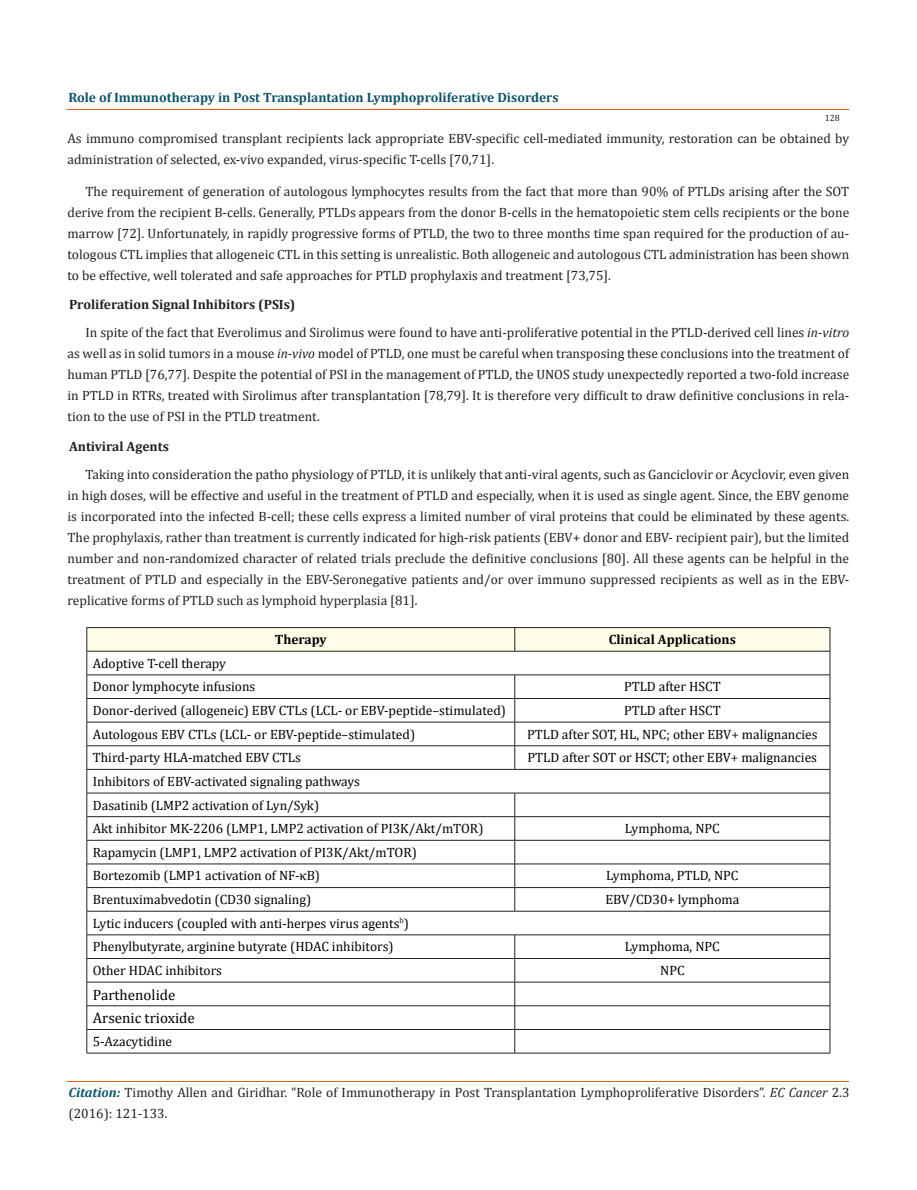
<style>
.page{position:relative;width:917px;height:1190px;background:#fff}
.page>*{position:absolute;margin:0;border:0;box-sizing:border-box;transform-origin:0 0}
.t1{font:15px/23.7px "Cambria";color:#000}
.t2{font:13.5px/21px "Cambria";color:#231f20}
.t3{font:13.5px/23.7px "Cambria";color:#000}
.t4{font:700 13.5px "Cambria";color:#0e546a}
.t5{font:700 13.5px "Cambria";color:#000}
.t6{font:700 13.5px "Cambria";color:#231f20}
.t7{font:9px "Cambria";color:#231f20}
.s1{font-weight:700}
.s2{font-style:italic}
.s3{color:#231f20}
.s4{font-weight:700;font-style:italic;color:#0e546a}
</style>
<div class="page">
<hr style="left:68px;top:109px;width:781px;height:1px;background:#e05d1a">
<hr style="left:68px;top:1081px;width:781px;height:1px;background:#e05d1a">
<svg style="left:87px;top:627px;width:743px;height:425px"></svg>
<hr style="left:87px;top:1052px;width:427px;height:1px;background:#231f20">
<hr style="left:514px;top:1052px;width:316px;height:1px;background:#231f20">
<p class="t4" style="left:68px;top:88px;width:492px">Role of Immunotherapy in Post Transplantation Lymphoproliferative Disorders</p>
<p class="t7" style="left:824px;top:112px;width:16px">128</p>
<p class="t2" style="left:68px;top:127px;width:783px">As immuno compromised transplant recipients lack appropriate EBV-specific cell-mediated immunity, restoration can be obtained by administration of selected, ex-vivo expanded, virus-specific T-cells [70,71].</p>
<p class="t2" style="left:68px;top:181px;width:783px;text-align:justify;text-indent:18px">The requirement of generation of autologous lymphocytes results from the fact that more than 90% of PTLDs arising after the SOT derive from the recipient B-cells. Generally, PTLDs appears from the donor B-cells in the hematopoietic stem cells recipients or the bone marrow [72]. Unfortunately, in rapidly progressive forms of PTLD, the two to three months time span required for the production of au&shy;tologous CTL implies that allogeneic CTL in this setting is unrealistic. Both allogeneic and autologous CTL administration has been shown to be effective, well tolerated and safe approaches for PTLD prophylaxis and treatment [73,75].</p>
<p class="t2" style="left:85px;top:290px;width:765px;line-height:28px;text-indent:-16px"><span class="s1">Proliferation Signal Inhibitors (PSIs)<br></span>In spite of the fact that Everolimus and Sirolimus were found to have anti-proliferative potential in the PTLD-derived cell lines <span class="s2">in-vitro</span></p>
<p class="t2" style="left:68px;top:343px;width:783px;text-align:justify">as well as in solid tumors in a mouse <span class="s2">in-vivo</span> model of PTLD, one must be careful when transposing these conclusions into the treatment of human PTLD [76,77]. Despite the potential of PSI in the management of PTLD, the UNOS study unexpectedly reported a two-fold increase in PTLD in RTRs, treated with Sirolimus after transplantation [78,79]. It is therefore very difficult to draw definitive conclusions in rela&shy;tion to the use of PSI in the PTLD treatment.</p>
<p class="t6" style="left:69px;top:436px;width:101px">Antiviral Agents</p>
<p class="t2" style="left:68px;top:464px;width:783px;text-align:justify;text-indent:18px">Taking into consideration the patho physiology of PTLD, it is unlikely that anti-viral agents, such as Ganciclovir or Acyclovir, even given in high doses, will be effective and useful in the treatment of PTLD and especially, when it is used as single agent. Since, the EBV genome is incorporated into the infected B-cell; these cells express a limited number of viral proteins that could be eliminated by these agents.<br>The prophylaxis, rather than treatment is currently indicated for high-risk patients (EBV+ donor and EBV- recipient pair), but the limited number and non-randomized character of related trials preclude the definitive conclusions [80]. All these agents can be helpful in the treatment of PTLD and especially in the EBV-Seronegative patients and/or over immuno suppressed recipients as well as in the EBV&shy;replicative forms of PTLD such as lymphoid hyperplasia [81].</p>
<p class="t5" style="left:275px;top:630px;width:54px">Therapy</p>
<p class="t5" style="left:608px;top:630px;width:129px">Clinical Applications</p>
<p class="t3" style="left:93px;top:651px;width:164px">Adoptive T-cell therapy<br>Donor lymphocyte infusions</p>
<p class="t3" style="left:624px;top:675px;width:98px">PTLD after HSCT</p>
<p class="t3" style="left:93px;top:698px;width:415px">Donor-derived (allogeneic) EBV CTLs (LCL- or EBV-peptide–stimulated)</p>
<p class="t3" style="left:624px;top:698px;width:98px">PTLD after HSCT</p>
<p class="t3" style="left:93px;top:722px;width:324px">Autologous EBV CTLs (LCL- or EBV-peptide–stimulated)</p>
<p class="t3" style="left:527px;top:722px;width:292px">PTLD after SOT, HL, NPC; other EBV<span class="s3">+</span> malignancies</p>
<p class="t3" style="left:93px;top:745px;width:210px">Third-party HLA-matched EBV CTLs</p>
<p class="t3" style="left:527px;top:745px;width:291px">PTLD after SOT or HSCT; other EBV<span class="s3">+</span> malignancies</p>
<p class="t3" style="left:93px;top:769px;width:392px">Inhibitors of EBV-activated signaling pathways<br>Dasatinib (LMP2 activation of Lyn/Syk)<br>Akt inhibitor MK-2206 (LMP1, LMP2 activation of PI3K/Akt/mTOR)</p>
<p class="t3" style="left:625px;top:816px;width:96px">Lymphoma, NPC</p>
<p class="t3" style="left:93px;top:840px;width:325px">Rapamycin (LMP1, LMP2 activation of PI3K/Akt/mTOR)<br>Bortezomib (LMP1 activation of NF-κB)</p>
<p class="t3" style="left:606px;top:864px;width:134px">Lymphoma, PTLD, NPC</p>
<p class="t3" style="left:93px;top:887px;width:220px">Brentuximabvedotin (CD30 signaling)</p>
<p class="t3" style="left:605px;top:887px;width:135px">EBV/CD30+ lymphoma</p>
<p class="t3" style="left:93px;top:911px;width:318px">Lytic inducers (coupled with anti-herpes virus agents<sup>b</sup>)<br>Phenylbutyrate, arginine butyrate (HDAC inhibitors)</p>
<p class="t3" style="left:625px;top:934px;width:96px">Lymphoma, NPC</p>
<p class="t3" style="left:93px;top:958px;width:131px">Other HDAC inhibitors</p>
<p class="t3" style="left:660px;top:958px;width:26px">NPC</p>
<p class="t1" style="left:93px;top:982px;width:104px">Parthenolide<br>Arsenic trioxide</p>
<p class="t3" style="left:93px;top:1029px;width:81px">5-Azacytidine</p>
<p class="t2" style="left:69px;top:1081px;width:782px"><span class="s4">Citation:</span> Timothy Allen and Giridhar. “Role of Immunotherapy in Post Transplantation Lymphoproliferative Disorders”. <span class="s2">EC Cancer</span> 2.3 (2016): 121-133.</p>
</div>
